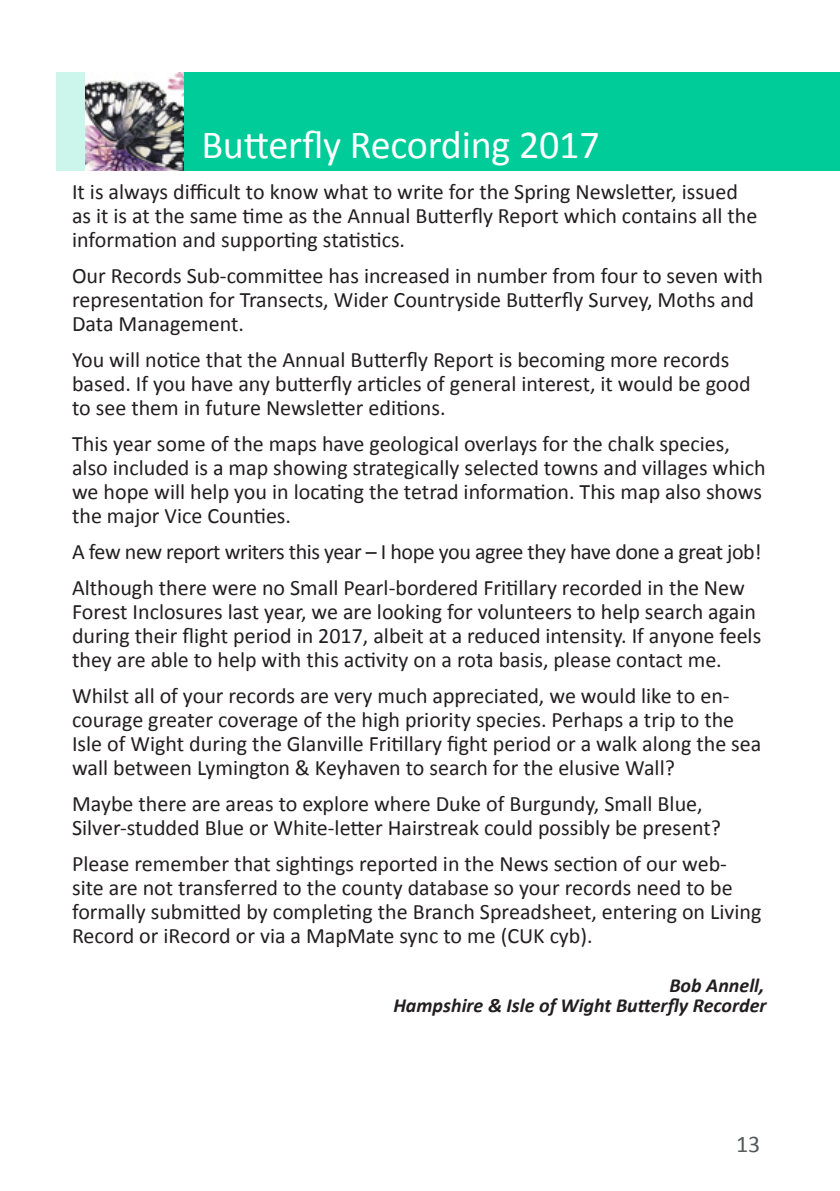
<style>
.page{position:relative;width:840px;height:1191px;background:#fff}
.page>*{position:absolute;margin:0;border:0;box-sizing:border-box;transform-origin:0 0}
.t1{font:40px "Calibri";letter-spacing:-.005em;color:#fff}
.t2{font:24px "Calibri";color:#58595b}
.t3{font:22px/24px "Calibri";color:#231f20}
.t4{font:italic 700 20px/20px "Calibri";color:#231f20;text-align:right}
</style>
<div class="page">
<div style="left:182px;top:72px;width:657px;height:99px;background:#0c9"></div>
<div style="left:57px;top:72px;width:28px;height:99px;background:#ccf5eb"></div>
<img style="left:85px;top:72px;width:99px;height:99px">
<h1 class="t1" style="left:201px;top:120px;width:399px">Butterfly Recording 2017</h1>
<p class="t3" style="left:72px;top:180px;width:686px">It is always difficult to know what to write for the Spring Newsletter, issued as it is at the same time as the Annual Butterfly Report which contains all the information and supporting statistics.</p>
<p class="t3" style="left:72px;top:264px;width:692px">Our Records Sub-committee has increased in number from four to seven with representation for Transects, Wider Countryside Butterfly Survey, Moths and<br>Data Management.</p>
<p class="t3" style="left:72px;top:348px;width:679px">You will notice that the Annual Butterfly Report is becoming more records based. If you have any butterfly articles of general interest, it would be good to see them in future Newsletter editions.</p>
<p class="t3" style="left:72px;top:432px;width:695px">This year some of the maps have geological overlays for the chalk species, also included is a map showing strategically selected towns and villages which we hope will help you in locating the tetrad information. This map also shows the major Vice Counties.</p>
<p class="t3" style="left:72px;top:534px;width:690px;line-height:36px">A few new report writers this year – I hope you agree they have done a great job!<br>Although there were no Small Pearl-bordered Fritillary recorded in the New</p>
<p class="t3" style="left:72px;top:600px;width:690px">Forest Inclosures last year, we are looking for volunteers to help search again during their flight period in 2017, albeit at a reduced intensity. If anyone feels they are able to help with this activity on a rota basis, please contact me.</p>
<p class="t3" style="left:72px;top:684px;width:690px">Whilst all of your records are very much appreciated, we would like to en&shy;courage greater coverage of the high priority species. Perhaps a trip to the Isle of Wight during the Glanville Fritillary fight period or a walk along the sea wall between Lymington &amp; Keyhaven to search for the elusive Wall?</p>
<p class="t3" style="left:72px;top:792px;width:650px">Maybe there are areas to explore where Duke of Burgundy, Small Blue,<br>Silver-studded Blue or White-letter Hairstreak could possibly be present?</p>
<p class="t3" style="left:72px;top:852px;width:690px">Please remember that sightings reported in the News section of our web&shy;site are not transferred to the county database so your records need to be formally submitted by completing the Branch Spreadsheet, entering on Living Record or iRecord or via a MapMate sync to me (CUK cyb).</p>
<p class="t4" style="left:393px;top:975px;width:374px">Bob Annell,<br>Hampshire &amp; Isle of Wight Butterfly Recorder</p>
<p class="t2" style="left:735px;top:1129px;width:26px">13</p>
</div>
